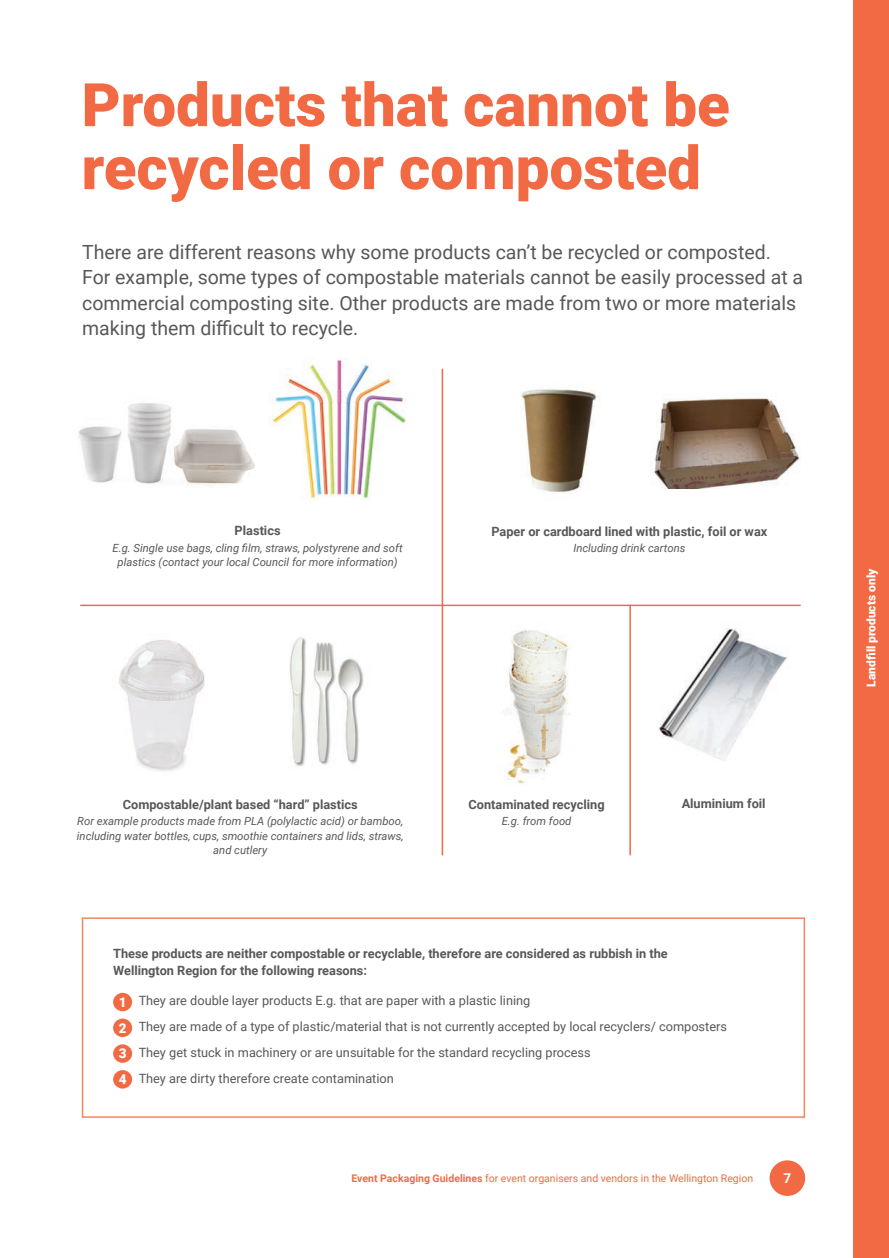
<style>
.page{position:relative;width:889px;height:1258px;background:#fff}
.page>*{position:absolute;margin:0;border:0;box-sizing:border-box;transform-origin:0 0}
.t1{font:900 60px/63px "Roboto";color:#f26a44}
.Intro{font:19.5px/25.5px "Roboto";color:#57585a}
.t2{font:900 13.5px "Roboto";color:#fff}
.t3{font:700 13.5px "Roboto";color:#fff}
.Body{font:12.75px "Roboto";color:#57585a}
.Body-2{font:700 12.75px/17.2px "Roboto";color:#57585a}
.Body_centred{font:700 12.75px "Roboto";color:#57585a}
.t4{font:900 12px "Roboto";color:#fff}
.Small_italic{font:italic 11.25px/14.2px "Roboto";color:#57585a;text-align:center}
.Body_centred-2{font:italic 11.25px/14.2px "Roboto";color:#57585a;text-align:center}
.t5{font:10.5px "Roboto";color:#f26a44}
.s1{font-weight:700}
</style>
<div class="page">
<img style="left:78px;top:403px;width:177px;height:83px">
<img style="left:503px;top:630px;width:67px;height:154px">
<img style="left:118px;top:640px;width:87px;height:132px">
<img style="left:290px;top:637px;width:74px;height:129px">
<img style="left:474px;top:349px;width:165px;height:166px;border-radius:83px">
<img style="left:658px;top:628px;width:129px;height:133px">
<hr style="left:441px;top:369px;width:2px;height:485px;background:#f26a44">
<hr style="left:629px;top:605px;width:2px;height:249px;background:#f26a44">
<hr style="left:81px;top:604px;width:719px;height:2px;background:#f26a44">
<div style="left:853px;top:0;width:35px;height:1257px;background:#f26a44"></div>
<div style="left:113px;top:992px;width:19px;height:19px;background:#f26a44;border-radius:50%"></div>
<div style="left:113px;top:1018px;width:19px;height:19px;background:#f26a44;border-radius:50%"></div>
<div style="left:113px;top:1044px;width:19px;height:18px;background:#f26a44;border-radius:50%"></div>
<div style="left:113px;top:1070px;width:19px;height:18px;background:#f26a44;border-radius:50%"></div>
<img style="left:653px;top:398px;width:147px;height:91px">
<div style="left:82px;top:917px;width:723px;height:200px;border:2px solid #f58662"></div>
<img style="left:268px;top:359px;width:139px;height:140px">
<div style="left:769px;top:1160px;width:36px;height:35px;background:#f26a44;border-radius:50%"></div>
<h1 class="t1" style="left:82px;top:71px;width:649px">Products that cannot be recycled or composted</h1>
<p class="Intro" style="left:82px;top:238px;width:722px">There are different reasons why some products can’t be recycled or composted.<br>For example, some types of compostable materials cannot be easily processed at a commercial composting site. Other products are made from two or more materials making them difficult to recycle.</p>
<p class="Body_centred" style="left:235px;top:522px;width:47px">Plastics</p>
<p class="Body_centred-2" style="left:112px;top:540px;width:291px">E.g. Single use bags, cling film, straws, polystyrene and soft plastics (contact your local Council for more information)</p>
<p class="Body_centred" style="left:491px;top:522px;width:277px">Paper or cardboard lined with plastic, foil or wax</p>
<p class="Small_italic" style="left:573px;top:540px;width:113px">Including drink cartons</p>
<p class="Body_centred" style="left:123px;top:795px;width:236px">Compostable/plant based “hard” plastics</p>
<p class="Body_centred" style="left:681px;top:795px;width:85px">Aluminium foil</p>
<p class="Small_italic" style="left:77px;top:813px;width:328px">Ror example products made from PLA (polylactic acid) or bamboo, including water bottles, cups, smoothie containers and lids, straws, and cutlery</p>
<p class="Body_centred" style="left:468px;top:795px;width:138px">Contaminated recycling</p>
<p class="Small_italic" style="left:501px;top:813px;width:71px">E.g. from food</p>
<p class="Body-2" style="left:113px;top:944px;width:556px">These products are neither compostable or recyclable, therefore are considered as rubbish in the<br>Wellington Region for the following reasons:</p>
<p class="t2" style="left:119px;top:992px;width:9px">1</p>
<p class="Body" style="left:139px;top:991px;width:393px">They are double layer products E.g. that are paper with a plastic lining</p>
<p class="t2" style="left:119px;top:1018px;width:9px">2</p>
<p class="Body" style="left:139px;top:1017px;width:590px">They are made of a type of plastic/material that is not currently accepted by local recyclers/ composters</p>
<p class="t2" style="left:119px;top:1044px;width:9px">3</p>
<p class="Body" style="left:139px;top:1043px;width:453px">They get stuck in machinery or are unsuitable for the standard recycling process</p>
<p class="t2" style="left:119px;top:1069px;width:9px">4</p>
<p class="Body" style="left:139px;top:1069px;width:257px">They are dirty therefore create contamination</p>
<p class="t5" style="left:351px;top:1171px;width:403px"><span class="s1">Event Packaging Guidelines</span> for event organisers and vendors in the Wellington Region</p>
<p class="t3" style="left:783px;top:1168px;width:9px">7</p>
<p class="t4" style="left:862px;top:686px;width:119px;rotate:-90deg">Landfill products only</p>
</div>
